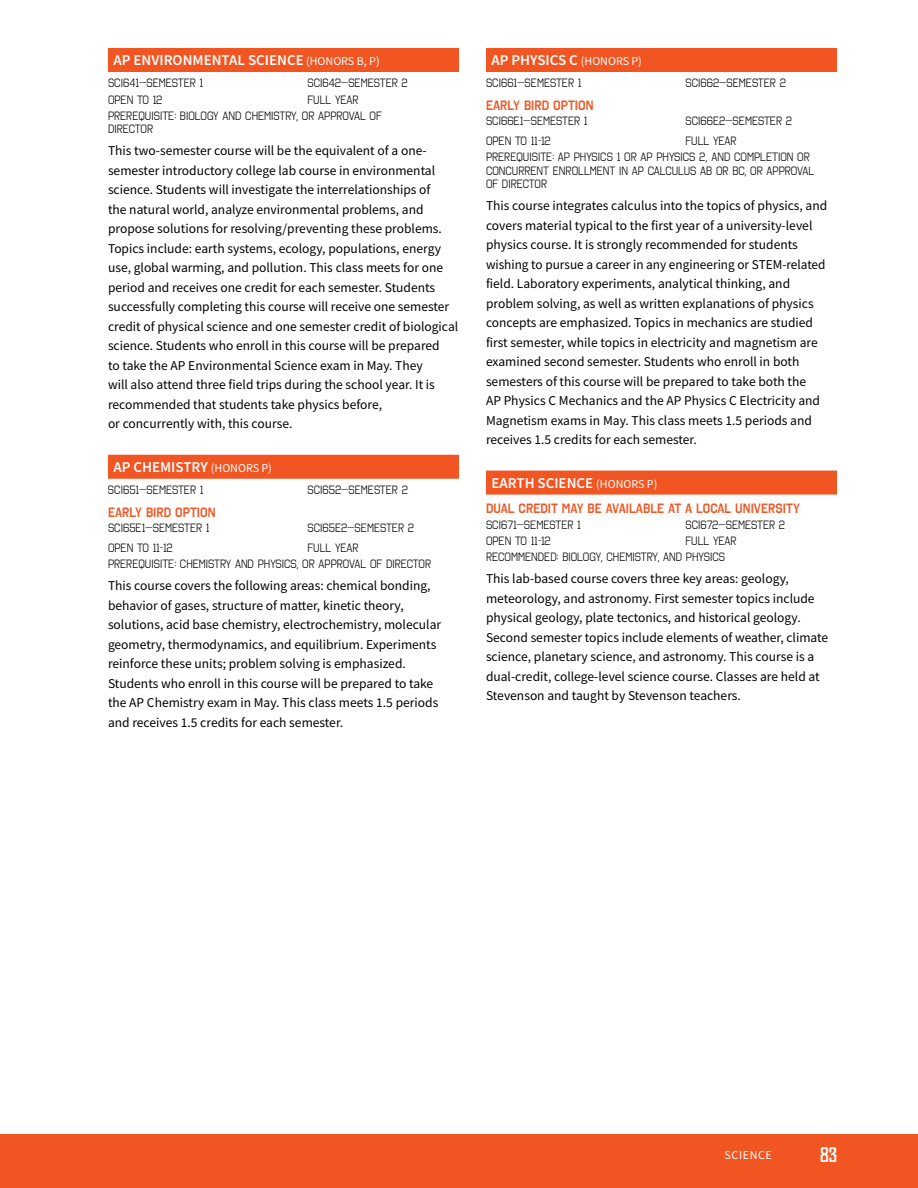
<style>
.page{position:relative;width:918px;height:1188px;background:#fff}
.page>*{position:absolute;margin:0;border:0;box-sizing:border-box;transform-origin:0 0}
.t1{font:19.5px "Boucherie Block";color:#fff}
.t2{font:600 15px "Source Sans Pro";color:#fff}
.t3{font:13.5px/19.5px "Source Sans Pro";color:#000}
.t4{font:13.5px "Octin College Sb";color:#f05522}
.t5{font:12px/16.2px "Octin College Bk";color:#000}
.t6{font:12px "Source Sans Pro";letter-spacing:.05em;color:#fff}
.s1{font-weight:400;font-size:12px}
</style>
<div class="page">
<div style="left:0;top:1134px;width:918px;height:54px;background:#f05522"></div>
<div style="left:108px;top:48px;width:351px;height:24px;background:#f05522"></div>
<div style="left:108px;top:455px;width:351px;height:24px;background:#f05522"></div>
<div style="left:486px;top:48px;width:351px;height:24px;background:#f05522"></div>
<div style="left:486px;top:471px;width:351px;height:24px;background:#f05522"></div>
<p class="t2" style="left:113px;top:50px;width:268px">AP ENVIRONMENTAL SCIENCE <span class="s1">(HONORS B, P)</span></p>
<p class="t5" style="left:108px;top:75px;width:97px">SCI641–SEMESTER 1</p>
<p class="t5" style="left:308px;top:75px;width:102px">SCI642–SEMESTER 2</p>
<p class="t5" style="left:108px;top:91px;width:56px">OPEN TO 12</p>
<p class="t5" style="left:108px;top:91px;width:275px;text-indent:200px">FULL YEAR<br>PREREQUISITE: BIOLOGY AND CHEMISTRY, OR APPROVAL OF</p>
<p class="t5" style="left:108px;top:121px;width:47px">DIRECTOR</p>
<p class="t3" style="left:108px;top:141px;width:352px">This two-semester course will be the equivalent of a one&shy;semester introductory college lab course in environmental science. Students will investigate the interrelationships of<br>the natural world, analyze environmental problems, and propose solutions for resolving/preventing these problems.<br>Topics include: earth systems, ecology, populations, energy use, global warming, and pollution. This class meets for one period and receives one credit for each semester. Students successfully completing this course will receive one semester credit of physical science and one semester credit of biological science. Students who enroll in this course will be prepared<br>to take the AP Environmental Science exam in May. They<br>will also attend three field trips during the school year. It is recommended that students take physics before,<br>or concurrently with, this course.</p>
<p class="t2" style="left:113px;top:457px;width:160px">AP CHEMISTRY <span class="s1">(HONORS P)</span></p>
<p class="t5" style="left:108px;top:482px;width:97px">SCI651–SEMESTER 1</p>
<p class="t5" style="left:307px;top:482px;width:102px">SCI652–SEMESTER 2</p>
<p class="t4" style="left:108px;top:504px;width:109px">EARLY BIRD OPTION</p>
<p class="t5" style="left:108px;top:520px;width:103px">SCI65E1–SEMESTER 1</p>
<p class="t5" style="left:308px;top:520px;width:108px">SCI65E2–SEMESTER 2</p>
<p class="t5" style="left:108px;top:539px;width:66px">OPEN TO 11-12</p>
<p class="t5" style="left:108px;top:539px;width:325px;text-indent:200px">FULL YEAR<br>PREREQUISITE: CHEMISTRY AND PHYSICS, OR APPROVAL OF DIRECTOR</p>
<p class="t3" style="left:108px;top:576px;width:335px">This course covers the following areas: chemical bonding, behavior of gases, structure of matter, kinetic theory, solutions, acid base chemistry, electrochemistry, molecular geometry, thermodynamics, and equilibrium. Experiments reinforce these units; problem solving is emphasized.<br>Students who enroll in this course will be prepared to take the AP Chemistry exam in May. This class meets 1.5 periods and receives 1.5 credits for each semester.</p>
<p class="t2" style="left:491px;top:50px;width:152px">AP PHYSICS C <span class="s1">(HONORS P)</span></p>
<p class="t5" style="left:486px;top:75px;width:97px">SCI661–SEMESTER 1</p>
<p class="t5" style="left:686px;top:75px;width:102px">SCI662–SEMESTER 2</p>
<p class="t4" style="left:486px;top:97px;width:109px">EARLY BIRD OPTION</p>
<p class="t5" style="left:486px;top:113px;width:103px">SCI66E1–SEMESTER 1</p>
<p class="t5" style="left:686px;top:113px;width:108px">SCI66E2–SEMESTER 2</p>
<p class="t5" style="left:486px;top:132px;width:66px">OPEN TO 11-12</p>
<p class="t5" style="left:486px;top:132px;width:325px;text-indent:200px">FULL YEAR<br>PREREQUISITE: AP PHYSICS 1 OR AP PHYSICS 2, AND COMPLETION OR</p>
<p class="t5" style="left:486px;top:164px;width:330px;line-height:13.5px">CONCURRENT ENROLLMENT IN AP CALCULUS AB OR BC, OR APPROVAL<br>OF DIRECTOR</p>
<p class="t3" style="left:486px;top:196px;width:343px">This course integrates calculus into the topics of physics, and covers material typical to the first year of a university-level physics course. It is strongly recommended for students wishing to pursue a career in any engineering or STEM-related field. Laboratory experiments, analytical thinking, and problem solving, as well as written explanations of physics concepts are emphasized. Topics in mechanics are studied first semester, while topics in electricity and magnetism are examined second semester. Students who enroll in both semesters of this course will be prepared to take both the<br>AP Physics C Mechanics and the AP Physics C Electricity and Magnetism exams in May. This class meets 1.5 periods and receives 1.5 credits for each semester.</p>
<p class="t2" style="left:491px;top:473px;width:167px">EARTH SCIENCE <span class="s1">(HONORS P)</span></p>
<p class="t4" style="left:486px;top:501px;width:315px">DUAL CREDIT MAY BE AVAILABLE AT A LOCAL UNIVERSITY</p>
<p class="t5" style="left:486px;top:516px;width:97px">SCI671–SEMESTER 1</p>
<p class="t5" style="left:686px;top:516px;width:101px">SCI672–SEMESTER 2</p>
<p class="t5" style="left:486px;top:532px;width:66px">OPEN TO 11-12</p>
<p class="t5" style="left:486px;top:532px;width:252px;text-indent:200px">FULL YEAR<br>RECOMMENDED: BIOLOGY, CHEMISTRY, AND PHYSICS</p>
<p class="t3" style="left:486px;top:569px;width:344px">This lab-based course covers three key areas: geology, meteorology, and astronomy. First semester topics include physical geology, plate tectonics, and historical geology.<br>Second semester topics include elements of weather, climate science, planetary science, and astronomy. This course is a dual-credit, college-level science course. Classes are held at Stevenson and taught by Stevenson teachers.</p>
<p class="t6" style="left:725px;top:1148px;width:49px">SCIENCE</p>
<h1 class="t1" style="left:820px;top:1143px;width:19px">83</h1>
</div>
